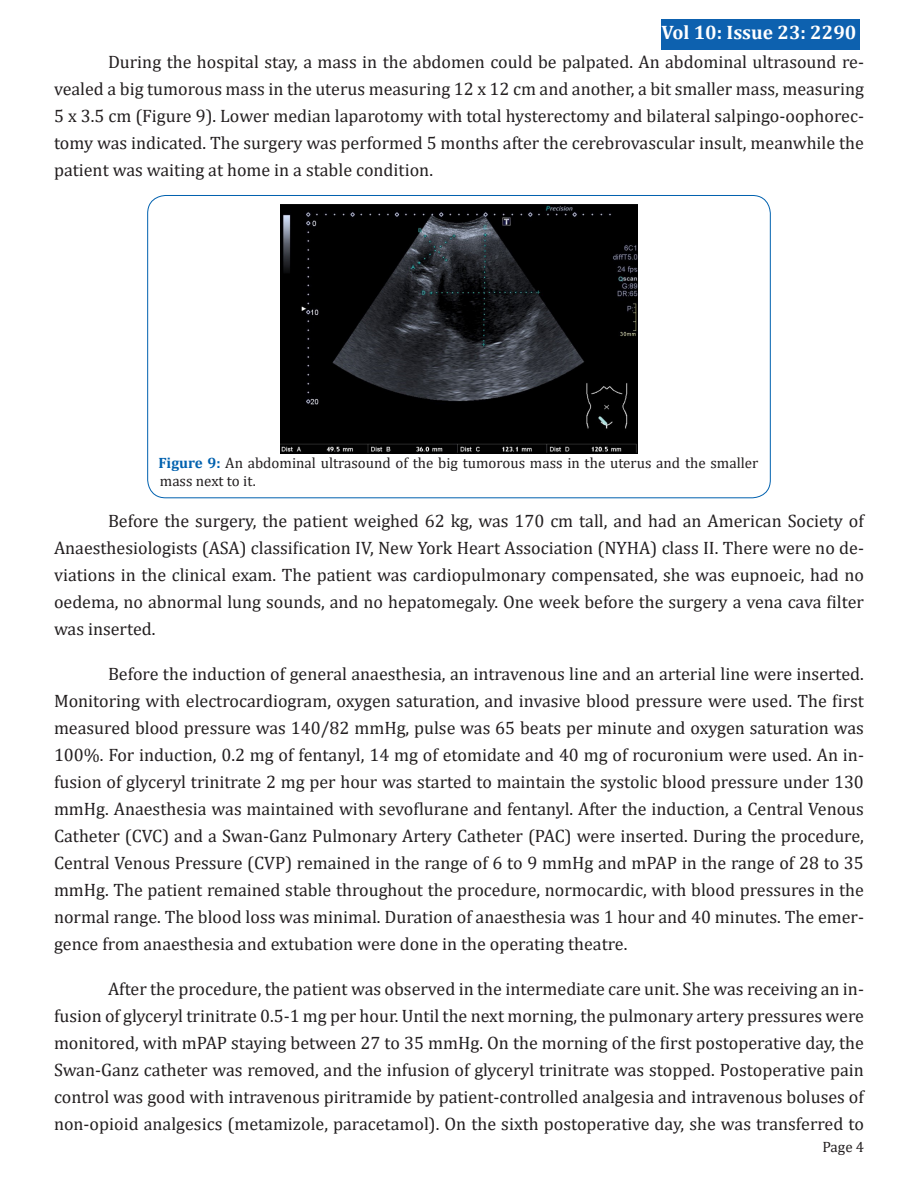
<style>
.page{position:relative;width:918px;height:1188px;background:#fff}
.page>*{position:absolute;margin:0;border:0;box-sizing:border-box;transform-origin:0 0}
.t1{font:700 19.5px "Cambria";color:#fff}
.t2{font:18px/27px "Cambria";color:#231f20;text-align:justify}
.t3{font:15px/18px "Cambria";color:#231f20}
.s1{font-weight:700;color:#0061af}
</style>
<div class="page">
<div style="left:662px;top:19px;width:198px;height:31px;background:#0d61af"></div>
<img style="left:280px;top:205px;width:357px;height:248px">
<p class="t1" style="left:662px;top:19px;width:196px">Vol 10: Issue 23: 2290</p>
<p class="t2" style="left:54px;top:48px;width:812px;text-indent:54px">During the hospital stay, a mass in the abdomen could be palpated. An abdominal ultrasound re&shy;vealed a big tumorous mass in the uterus measuring 12 x 12 cm and another, a bit smaller mass, measuring 5 x 3.5 cm (Figure 9). Lower median laparotomy with total hysterectomy and bilateral salpingo-oophorec&shy;tomy was indicated. The surgery was performed 5 months after the cerebrovascular insult, meanwhile the patient was waiting at home in a stable condition.</p>
<p class="t3" style="left:158px;top:454px;width:602px"><span class="s1">Figure 9:</span> An abdominal ultrasound of the big tumorous mass in the uterus and the smaller mass next to it.</p>
<p class="t2" style="left:54px;top:507px;width:812px;text-indent:54px">Before the surgery, the patient weighed 62 kg, was 170 cm tall, and had an American Society of Anaesthesiologists (ASA) classification IV, New York Heart Association (NYHA) class II. There were no de&shy;viations in the clinical exam. The patient was cardiopulmonary compensated, she was eupnoeic, had no oedema, no abnormal lung sounds, and no hepatomegaly. One week before the surgery a vena cava filter was inserted.</p>
<p class="t2" style="left:54px;top:660px;width:811px;text-indent:54px">Before the induction of general anaesthesia, an intravenous line and an arterial line were inserted.<br>Monitoring with electrocardiogram, oxygen saturation, and invasive blood pressure were used. The first measured blood pressure was 140/82 mmHg, pulse was 65 beats per minute and oxygen saturation was 100%. For induction, 0.2 mg of fentanyl, 14 mg of etomidate and 40 mg of rocuronium were used. An in&shy;fusion of glyceryl trinitrate 2 mg per hour was started to maintain the systolic blood pressure under 130 mmHg. Anaesthesia was maintained with sevoflurane and fentanyl. After the induction, a Central Venous Catheter (CVC) and a Swan-Ganz Pulmonary Artery Catheter (PAC) were inserted. During the procedure, Central Venous Pressure (CVP) remained in the range of 6 to 9 mmHg and mPAP in the range of 28 to 35 mmHg. The patient remained stable throughout the procedure, normocardic, with blood pressures in the normal range. The blood loss was minimal. Duration of anaesthesia was 1 hour and 40 minutes. The emer&shy;gence from anaesthesia and extubation were done in the operating theatre.</p>
<p class="t2" style="left:54px;top:975px;width:811px;text-indent:54px">After the procedure, the patient was observed in the intermediate care unit. She was receiving an in&shy;fusion of glyceryl trinitrate 0.5-1 mg per hour. Until the next morning, the pulmonary artery pressures were monitored, with mPAP staying between 27 to 35 mmHg. On the morning of the first postoperative day, the Swan-Ganz catheter was removed, and the infusion of glyceryl trinitrate was stopped. Postoperative pain control was good with intravenous piritramide by patient-controlled analgesia and intravenous boluses of non-opioid analgesics (metamizole, paracetamol). On the sixth postoperative day, she was transferred to</p>
<p class="t3" style="left:822px;top:1138px;width:43px">Page 4</p>
</div>
